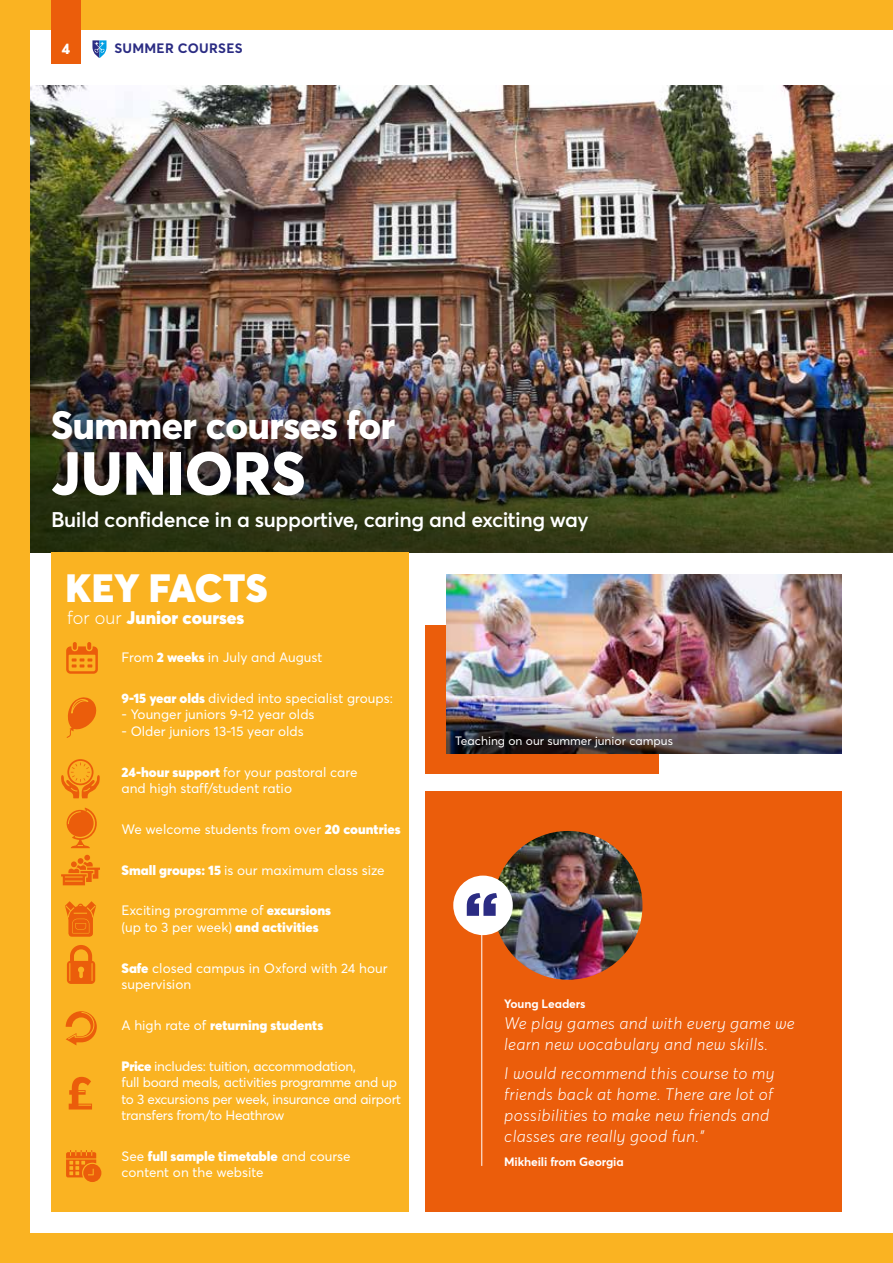
<style>
.page{position:relative;width:893px;height:1263px;background:#fff}
.page>*{position:absolute;margin:0;border:0;box-sizing:border-box;transform-origin:0 0}
.t1{font:800 60px "Averta";color:#fff}
.t2{font:800 39px "Averta";letter-spacing:-.01em;color:#fff}
.t3{font:900 39px "Averta";letter-spacing:.01em;color:#fff}
.t4{font:600 21px "Averta";letter-spacing:-.02em;color:#fff}
.t5{font:900 18px "Averta";color:#fff}
.t6{font:italic 300 16.5px/21px "Averta";letter-spacing:.02em;color:#fff}
.t7{font:800 15px "Averta";color:#fff}
.t8{font:13.5px/16.5px "Averta";color:#fff}
.t9{font:13.5px/16.5px "Averta";letter-spacing:-.02em;color:#fff}
.t10{font:900 13.5px "Averta";color:#fff}
.t11{font:700 13.5px "Averta";letter-spacing:.02em;color:#2b2c83}
.t12{font:12px "Averta";color:#fff}
.t13{font:700 12px "Averta";letter-spacing:-.01em;color:#fff}
.s1{font-weight:300}
.s2{font-weight:900}
.s3{font-weight:400}
</style>
<div class="page">
<div style="left:425px;top:625px;width:234px;height:148px;background:#eb5d0b"></div>
<img style="left:30px;top:85px;width:863px;height:113px">
<img style="left:30px;top:198px;width:863px;height:355px">
<img style="left:446px;top:574px;width:396px;height:96px">
<div style="left:425px;top:792px;width:417px;height:420px;background:#eb5d0b"></div>
<img style="left:446px;top:670px;width:396px;height:83px">
<img style="left:494px;top:831px;width:148px;height:149px;border-radius:74px">
<hr style="left:481px;top:903px;width:1px;height:263px;background:#fff">
<div style="left:453px;top:875px;width:60px;height:60px;background:#fff;border-radius:50%"></div>
<svg style="left:467px;top:893px;width:30px;height:23px"></svg>
<div style="left:51px;top:553px;width:357px;height:659px;background:#fab322"></div>
<svg style="left:66px;top:642px;width:32px;height:32px"></svg>
<svg style="left:67px;top:697px;width:30px;height:41px"></svg>
<svg style="left:67px;top:945px;width:28px;height:39px"></svg>
<svg style="left:69px;top:1077px;width:23px;height:32px"></svg>
<svg style="left:61px;top:855px;width:39px;height:30px"></svg>
<svg style="left:61px;top:759px;width:39px;height:39px"></svg>
<svg style="left:66px;top:1011px;width:31px;height:34px"></svg>
<svg style="left:65px;top:901px;width:31px;height:36px"></svg>
<div style="left:67px;top:810px;width:27px;height:27px;background:#eb5d0b;border-radius:50%"></div>
<svg style="left:68px;top:807px;width:29px;height:41px"></svg>
<svg style="left:66px;top:1150px;width:35px;height:32px"></svg>
<div style="left:0;top:0;width:893px;height:30px;background:#fab322"></div>
<div style="left:51px;top:0;width:30px;height:64px;background:#eb5d0b"></div>
<svg style="left:92px;top:40px;width:14px;height:18px"></svg>
<div style="left:0;top:1233px;width:893px;height:30px;background:#fab322"></div>
<div style="left:0;top:0;width:30px;height:1263px;background:#fab322"></div>
<p class="t7" style="left:62px;top:39px;width:10px">4</p>
<p class="t11" style="left:114px;top:40px;width:130px">SUMMER COURSES</p>
<h2 class="t2" style="left:51px;top:400px;width:346px">Summer courses for</h2>
<h1 class="t1" style="left:51px;top:435px;width:256px">JUNIORS</h1>
<h3 class="t4" style="left:51px;top:507px;width:539px">Build confidence in a supportive, caring and exciting way</h3>
<h2 class="t3" style="left:66px;top:563px;width:204px">KEY FACTS</h2>
<h3 class="t5" style="left:67px;top:606px;width:179px"><span class="s1">for our</span> Junior courses</h3>
<p class="t8" style="left:121px;top:649px;width:202px">From <span class="s2">2 weeks</span> in July and August</p>
<p class="t8" style="left:121px;top:690px;width:273px"><span class="s2">9-15 year olds</span> divided into specialist groups:</p>
<p class="t8" style="left:121px;top:706px;width:195px">- Younger juniors 9-12 year olds</p>
<p class="t8" style="left:121px;top:723px;width:184px">- Older juniors 13-15 year olds</p>
<p class="t8" style="left:121px;top:763px;width:238px"><span class="s2">24-hour support</span> for your pastoral care and high staff/student ratio</p>
<p class="t8" style="left:121px;top:821px;width:281px">We welcome students from over <span class="s2">20 countries</span></p>
<p class="t8" style="left:121px;top:861px;width:265px"><span class="s2">Small groups: 15</span> is our maximum class size</p>
<p class="t8" style="left:121px;top:902px;width:211px">Exciting programme of <span class="s2">excursions </span>(up to 3 per week) <span class="s2">and activities</span></p>
<p class="t8" style="left:121px;top:959px;width:268px"><span class="s2">Safe</span> closed campus in Oxford with 24 hour supervision</p>
<p class="t10" style="left:121px;top:1016px;width:203px"><span class="s3">A high rate of</span> returning students</p>
<p class="t9" style="left:121px;top:1057px;width:281px"><span class="s2">Price</span> includes: tuition, accommodation,<br>full board meals, activities programme and up to 3 excursions per week, insurance and airport transfers from/to Heathrow</p>
<p class="t8" style="left:121px;top:1148px;width:231px">See <span class="s2">full sample timetable</span> and course content on the website</p>
<p class="t12" style="left:455px;top:733px;width:220px">Teaching on our summer junior campus</p>
<p class="t13" style="left:504px;top:996px;width:83px">Young Leaders</p>
<p class="t6" style="left:504px;top:1013px;width:292px">We play games and with every game we learn new vocabulary and new skills.</p>
<p class="t6" style="left:504px;top:1064px;width:272px">I would recommend this course to my friends back at home. There are lot of possibilities to make new friends and classes are really good fun.”</p>
<p class="t13" style="left:504px;top:1154px;width:121px">Mikheili from Georgia</p>
</div>
